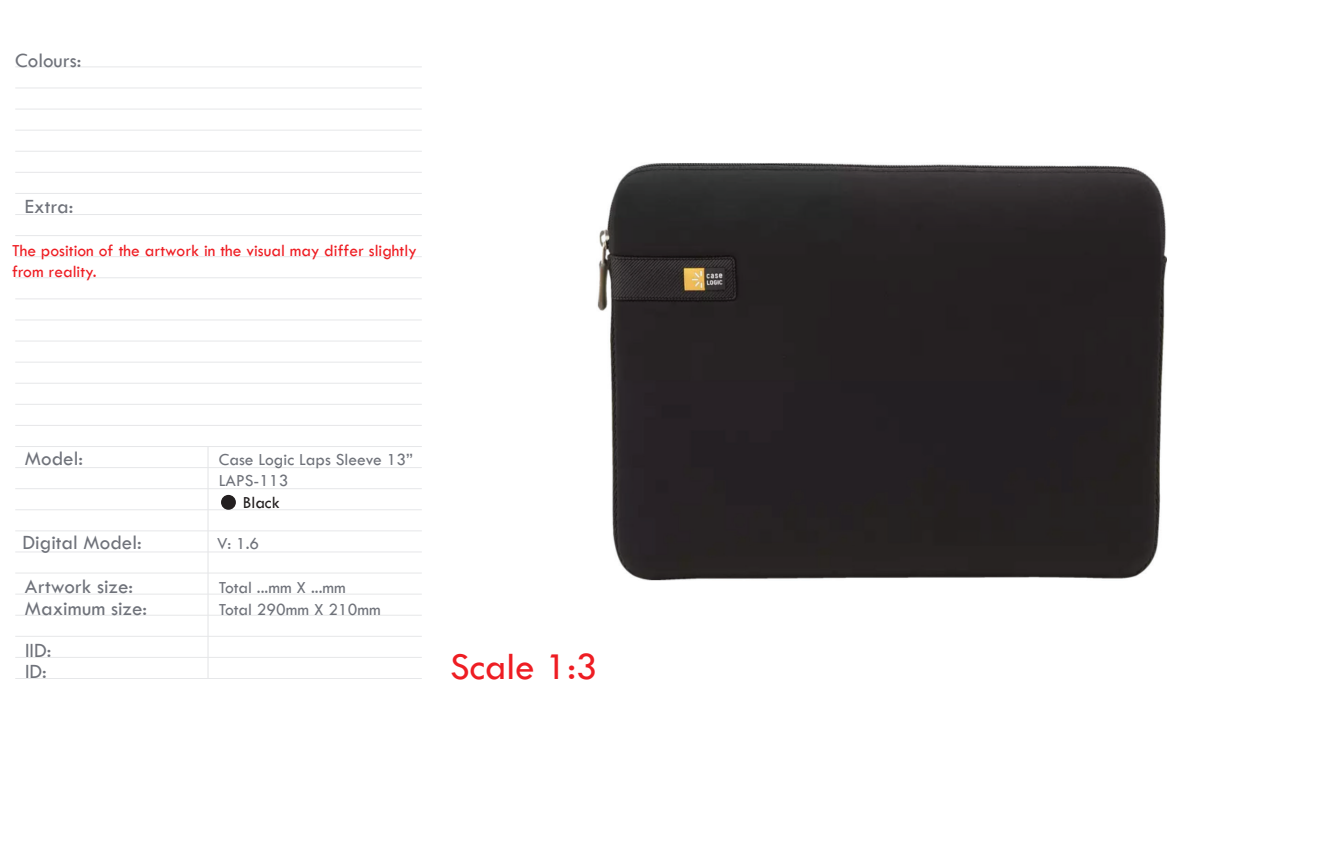
<style>
.page{position:relative;width:1342px;height:863px;background:#fff}
.page>*{position:absolute;margin:0;border:0;box-sizing:border-box;transform-origin:0 0}
.t1{font:39.38px "Tw Cen";color:#ee1d23}
.t2{font:21px "Tw Cen";color:#6f727a}
.t3{font:17.5px/21px "Tw Cen";color:#6f727a}
.t4{font:17.5px/21px "Tw Cen";color:#ee1d23}
.t5{font:17.5px "Tw Cen";color:#231f20}
</style>
<div class="page">
<hr style="left:15px;top:109px;width:407px;height:1px;background:#e6e7e9">
<hr style="left:15px;top:87px;width:407px;height:1px;background:#e6e7e9">
<hr style="left:15px;top:66px;width:407px;height:1px;background:#e6e7e9">
<hr style="left:15px;top:130px;width:407px;height:1px;background:#e6e7e9">
<hr style="left:15px;top:151px;width:407px;height:1px;background:#e6e7e9">
<hr style="left:15px;top:172px;width:407px;height:1px;background:#e6e7e9">
<hr style="left:15px;top:193px;width:407px;height:1px;background:#e6e7e9">
<hr style="left:15px;top:214px;width:407px;height:1px;background:#e6e7e9">
<hr style="left:15px;top:235px;width:407px;height:1px;background:#e6e7e9">
<hr style="left:15px;top:256px;width:407px;height:1px;background:#e6e7e9">
<hr style="left:15px;top:277px;width:407px;height:1px;background:#e6e7e9">
<hr style="left:15px;top:298px;width:407px;height:1px;background:#e6e7e9">
<hr style="left:15px;top:319px;width:407px;height:1px;background:#e6e7e9">
<hr style="left:15px;top:340px;width:407px;height:1px;background:#e6e7e9">
<hr style="left:15px;top:362px;width:407px;height:1px;background:#e6e7e9">
<hr style="left:15px;top:383px;width:407px;height:1px;background:#e6e7e9">
<hr style="left:15px;top:404px;width:407px;height:1px;background:#e6e7e9">
<hr style="left:15px;top:425px;width:407px;height:1px;background:#e6e7e9">
<hr style="left:15px;top:446px;width:407px;height:1px;background:#e6e7e9">
<hr style="left:15px;top:467px;width:407px;height:1px;background:#e6e7e9">
<hr style="left:15px;top:488px;width:407px;height:1px;background:#e6e7e9">
<hr style="left:15px;top:509px;width:407px;height:1px;background:#e6e7e9">
<hr style="left:15px;top:530px;width:407px;height:1px;background:#e6e7e9">
<hr style="left:15px;top:551px;width:407px;height:1px;background:#e6e7e9">
<hr style="left:15px;top:572px;width:407px;height:1px;background:#e6e7e9">
<hr style="left:15px;top:593px;width:407px;height:1px;background:#e6e7e9">
<hr style="left:15px;top:615px;width:407px;height:1px;background:#e6e7e9">
<hr style="left:15px;top:636px;width:407px;height:1px;background:#e6e7e9">
<hr style="left:15px;top:657px;width:407px;height:1px;background:#e6e7e9">
<hr style="left:15px;top:678px;width:407px;height:1px;background:#e6e7e9">
<hr style="left:207px;top:446px;width:2px;height:232px;background:#e6e7e9">
<div style="left:221px;top:495px;width:15px;height:15px;background:#231f20;border-radius:50%"></div>
<img style="left:597px;top:163px;width:570px;height:417px">
<p class="t2" style="left:15px;top:48px;width:68px">Colours:</p>
<p class="t2" style="left:25px;top:193px;width:50px">Extra:</p>
<p class="t4" style="left:12px;top:240px;width:406px">The position of the artwork in the visual may differ slightly from reality.</p>
<p class="t2" style="left:25px;top:446px;width:59px">Model:</p>
<p class="t3" style="left:219px;top:449px;width:195px">Case Logic Laps Sleeve 13”<br>LAPS-113</p>
<p class="t5" style="left:243px;top:492px;width:38px">Black</p>
<p class="t2" style="left:22px;top:530px;width:121px">Digital Model:</p>
<p class="t3" style="left:217px;top:533px;width:43px">V: 1.6</p>
<p class="t2" style="left:25px;top:574px;width:110px">Artwork size:</p>
<p class="t3" style="left:219px;top:577px;width:129px">Total ...mm X ...mm</p>
<p class="t2" style="left:25px;top:596px;width:124px">Maximum size:</p>
<p class="t3" style="left:219px;top:599px;width:164px">Total 290mm X 210mm</p>
<p class="t2" style="left:25px;top:637px;width:28px">IID:</p>
<p class="t2" style="left:25px;top:659px;width:23px">ID:</p>
<h1 class="t1" style="left:450px;top:642px;width:149px">Scale 1:3</h1>
</div>
